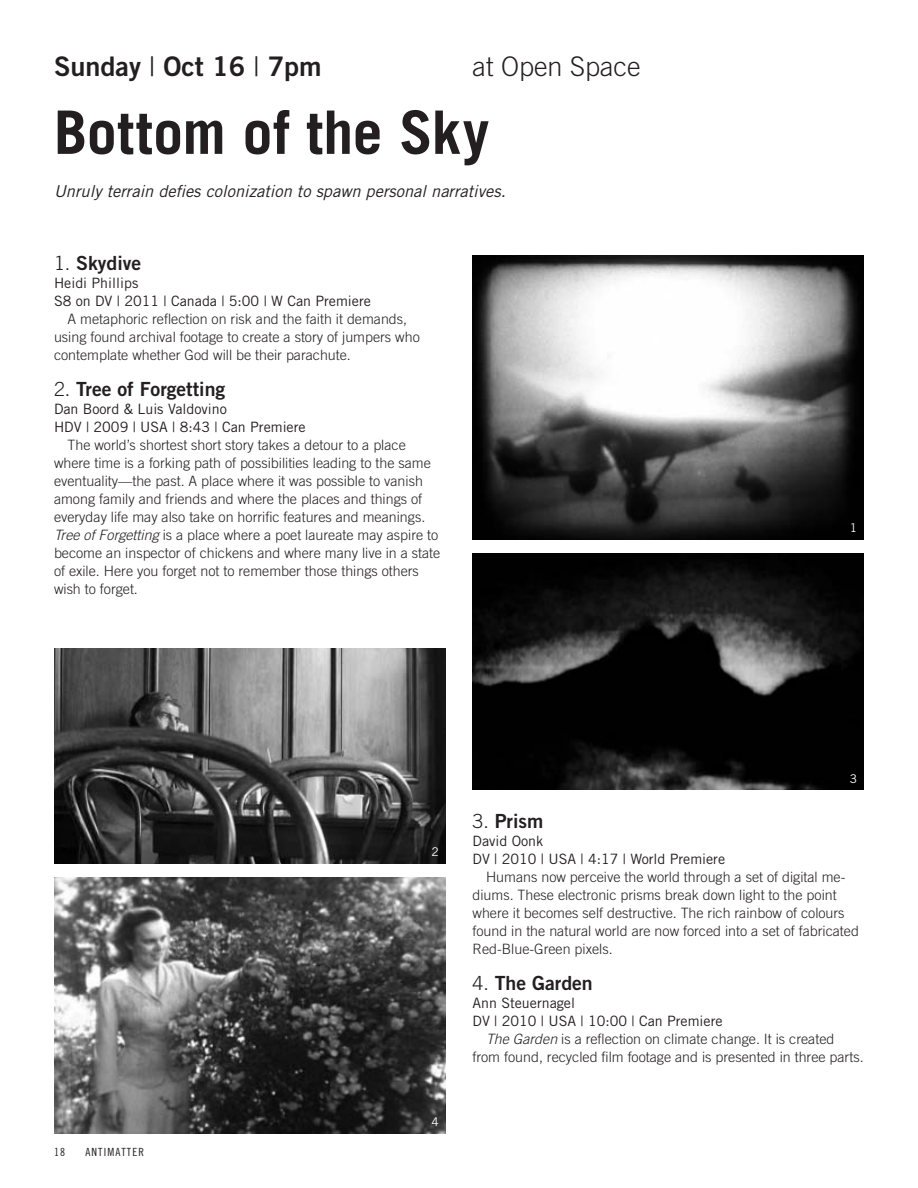
<style>
.page{position:relative;width:918px;height:1188px;background:#fff}
.page>*{position:absolute;margin:0;border:0;box-sizing:border-box;transform-origin:0 0}
.t1{font:700 60px "Trade Gothic";letter-spacing:.005em;color:#231f20}
.t2{font:27px "Trade Gothic Bold Two";color:#231f20}
.t3{font:300 27px "Trade Gothic";color:#231f20}
.t4{font:19.5px "Trade Gothic Bold Two";color:#231f20}
.t5{font:italic 16.5px "Trade Gothic";color:#231f20}
.t6{font:300 14.25px/18px "Trade Gothic";color:#231f20}
.t7{font:14.25px/18px "Trade Gothic";color:#231f20}
.t8{font:12px "Trade Gothic";color:#fff}
.t9{font:11.25px "Trade Gothic Cond Eighteen";letter-spacing:.1em;color:#231f20}
.s1{font-family:"Trade Gothic"}
.s2{font-family:"Trade Gothic";font-weight:300}
.s3{font-style:italic}
</style>
<div class="page">
<img style="left:472px;top:256px;width:392px;height:284px">
<img style="left:54px;top:648px;width:392px;height:216px">
<img style="left:472px;top:554px;width:392px;height:236px">
<img style="left:54px;top:878px;width:392px;height:256px">
<h2 class="t2" style="left:54px;top:56px;width:269px">Sunday <span class="s1">|</span> Oct 16 <span class="s1">|</span> 7pm</h2>
<h2 class="t3" style="left:472px;top:56px;width:170px">at Open Space</h2>
<h1 class="t1" style="left:54px;top:111px;width:437px">Bottom of the Sky</h1>
<p class="t5" style="left:54px;top:185px;width:453px">Unruly terrain defies colonization to spawn personal narratives.</p>
<h3 class="t4" style="left:54px;top:256px;width:89px"><span class="s2">1.</span> Skydive</h3>
<p class="t7" style="left:54px;top:275px;width:318px">Heidi Phillips<br>S8 on DV | 2011 | Canada | 5:00 | W Can Premiere</p>
<p class="t6" style="left:54px;top:311px;width:367px;text-indent:14px">A metaphoric reflection on risk and the faith it demands, using found archival footage to create a story of jumpers who contemplate whether God will be their parachute.</p>
<h3 class="t4" style="left:54px;top:382px;width:173px"><span class="s2">2.</span> Tree of Forgetting</h3>
<p class="t7" style="left:54px;top:401px;width:253px">Dan Boord &amp; Luis Valdovino<br>HDV | 2009 | USA | 8:43 | Can Premiere</p>
<p class="t6" style="left:54px;top:437px;width:388px;text-indent:14px">The world’s shortest short story takes a detour to a place where time is a forking path of possibilities leading to the same eventuality—the past. A place where it was possible to vanish among family and friends and where the places and things of everyday life may also take on horrific features and meanings.<br><span class="s3">Tree of Forgetting</span> is a place where a poet laureate may aspire to become an inspector of chickens and where many live in a state of exile. Here you forget not to remember those things others wish to forget.</p>
<p class="t8" style="left:850px;top:523px;width:9px">1</p>
<p class="t8" style="left:850px;top:774px;width:9px">3</p>
<p class="t9" style="left:54px;top:1148px;width:13px">18</p>
<p class="t9" style="left:85px;top:1148px;width:60px">ANTIMATTER</p>
<p class="t8" style="left:431px;top:847px;width:9px">2</p>
<p class="t8" style="left:431px;top:1118px;width:9px">4</p>
<h3 class="t4" style="left:472px;top:814px;width:72px"><span class="s2">3.</span> Prism</h3>
<p class="t7" style="left:472px;top:833px;width:254px">David Oonk<br>DV | 2010 | USA | 4:17 | World Premiere</p>
<p class="t6" style="left:472px;top:869px;width:388px;text-indent:14px">Humans now perceive the world through a set of digital me&shy;diums. These electronic prisms break down light to the point where it becomes self destructive. The rich rainbow of colours found in the natural world are now forced into a set of fabricated Red-Blue-Green pixels.</p>
<h3 class="t4" style="left:472px;top:976px;width:122px"><span class="s2">4.</span> The Garden</h3>
<p class="t7" style="left:472px;top:995px;width:104px">Ann Steuernagel</p>
<p class="t7" style="left:472px;top:1013px;width:252px">DV | 2010 | USA | 10:00 | Can Premiere</p>
<p class="t6" style="left:486px;top:1031px;width:350px"><span class="s3">The Garden</span> is a reflection on climate change. It is created</p>
<p class="t6" style="left:472px;top:1049px;width:393px">from found, recycled film footage and is presented in three parts.</p>
</div>
